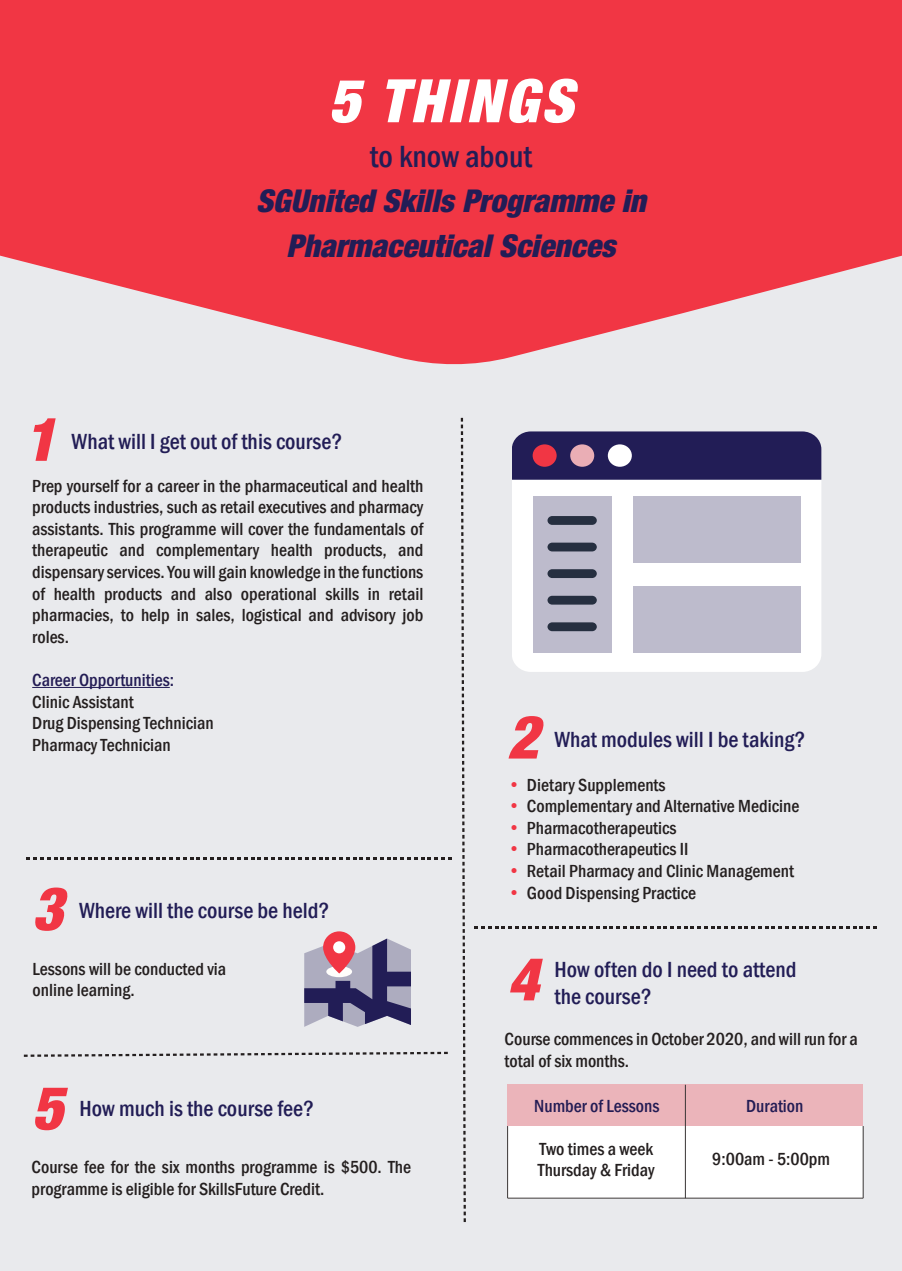
<style>
.page{position:relative;width:902px;height:1271px;background:#fff}
.page>*{position:absolute;margin:0;border:0;box-sizing:border-box;transform-origin:0 0}
.t1{font:italic 900 condensed 60px "Helvetica Neue";letter-spacing:.05em;color:#fff}
.t2{font:italic 900 condensed 60px "Helvetica Neue";color:#f13644}
.t3{font:italic 900 condensed 31.5px/45px "Helvetica Neue";color:#221d56;text-align:center}
.t4{font:500 condensed 31.5px "Franklin Gothic";color:#221d56}
.t5{font:500 condensed 22.5px/27px "Franklin Gothic";color:#221d56}
.t6{font:500 condensed 18px/21.6px "Franklin Gothic";color:#241f1f}
.t7{font:500 condensed 18px "Franklin Gothic";color:#231c54}
.s1{color:#f13644}
</style>
<div class="page">
<div style="left:0;top:256px;width:902px;height:1014px;background:#e9eaed"></div>
<svg style="left:0;top:0;width:902px;height:365px;background:#ef4f5b"></svg>
<hr style="left:32px;top:687px;width:138px;height:1px;background:#231c54">
<svg style="left:24px;top:1051px;width:424px;height:5px"></svg>
<svg style="left:27px;top:857px;width:424px;height:2px"></svg>
<svg style="left:474px;top:926px;width:402px;height:2px"></svg>
<div style="left:507px;top:1084px;width:356px;height:42px;background:#ebb4ba"></div>
<div style="left:507px;top:1126px;width:356px;height:72px;background:#fff"></div>
<hr style="left:507px;top:1197px;width:356px;height:1px;background:#393535">
<hr style="left:862px;top:1126px;width:1px;height:72px;background:#393535">
<hr style="left:507px;top:1126px;width:1px;height:72px;background:#393535">
<hr style="left:685px;top:1084px;width:1px;height:114px;background:#393535">
<svg style="left:304px;top:938px;width:107px;height:88px;background:#7d7b9b"></svg>
<div style="left:326px;top:966px;width:26px;height:11px;background:#fffefc;border-radius:50%"></div>
<svg style="left:323px;top:931px;width:32px;height:42px"></svg>
<div style="left:333px;top:941px;width:12px;height:12px;background:#fff;border-radius:50%"></div>
<div style="left:512px;top:431px;width:309px;height:241px;background:#fff;border-radius:18px"></div>
<div style="left:512px;top:431px;width:309px;height:49px;background:#221d56"></div>
<div style="left:532px;top:444px;width:24px;height:23px;background:#f13644;border-radius:50%"></div>
<div style="left:570px;top:444px;width:24px;height:23px;background:#eaaeb5;border-radius:50%"></div>
<div style="left:607px;top:444px;width:24px;height:23px;background:#fff;border-radius:50%"></div>
<div style="left:532px;top:496px;width:79px;height:156px;background:#bdbbcc"></div>
<div style="left:633px;top:496px;width:167px;height:67px;background:#bdbbcc"></div>
<div style="left:633px;top:586px;width:167px;height:66px;background:#bdbbcc"></div>
<div style="left:547px;top:516px;width:49px;height:9px;background:#262f40;border-radius:5px"></div>
<div style="left:547px;top:542px;width:49px;height:9px;background:#262f40;border-radius:5px"></div>
<div style="left:547px;top:569px;width:49px;height:9px;background:#262f40;border-radius:5px"></div>
<div style="left:547px;top:596px;width:49px;height:8px;background:#262f40;border-radius:5px"></div>
<div style="left:547px;top:622px;width:49px;height:9px;background:#262f40;border-radius:5px"></div>
<svg style="left:461px;top:418px;width:5px;height:804px"></svg>
<h1 class="t1" style="left:329px;top:64px;width:246px">5 THINGS</h1>
<h2 class="t4" style="left:370px;top:136px;width:164px">to know about</h2>
<h2 class="t3" style="left:256px;top:178px;width:391px">SGUnited Skills Programme in<br>Pharmaceutical Sciences</h2>
<h1 class="t2" style="left:24px;top:402px;width:33px">1</h1>
<p class="t5" style="left:72px;top:427px;width:272px">What will I get out of this course?</p>
<p class="t6" style="left:32px;top:475px;width:392px;text-align:justify">Prep yourself for a career in the pharmaceutical and health products industries, such as retail executives and pharmacy assistants. This programme will cover the fundamentals of therapeutic and complementary health products, and dispensary services. You will gain knowledge in the functions of health products and also operational skills in retail pharmacies, to help in sales, logistical and advisory job roles.</p>
<p class="t7" style="left:32px;top:668px;width:143px">Career Opportunities:</p>
<p class="t6" style="left:32px;top:690px;width:183px">Clinic Assistant<br>Drug Dispensing Technician<br>Pharmacy Technician</p>
<h1 class="t2" style="left:32px;top:871px;width:33px">3</h1>
<p class="t5" style="left:79px;top:897px;width:252px">Where will the course be held?</p>
<p class="t6" style="left:33px;top:957px;width:195px">Lessons will be conducted via online learning.</p>
<h1 class="t2" style="left:507px;top:700px;width:33px">2</h1>
<p class="t5" style="left:554px;top:725px;width:252px">What modules will I be taking?</p>
<p class="t6" style="left:508px;top:773px;width:159px"><span class="s1">•</span> Dietary Supplements</p>
<p class="t6" style="left:508px;top:795px;width:292px"><span class="s1">•</span> Complementary and Alternative Medicine</p>
<p class="t6" style="left:508px;top:817px;width:170px"><span class="s1">•</span> Pharmacotherapeutics</p>
<p class="t6" style="left:508px;top:838px;width:182px"><span class="s1">•</span> Pharmacotherapeutics II</p>
<p class="t6" style="left:508px;top:860px;width:287px"><span class="s1">•</span> Retail Pharmacy and Clinic Management</p>
<p class="t6" style="left:508px;top:881px;width:189px"><span class="s1">•</span> Good Dispensing Practice</p>
<h1 class="t2" style="left:507px;top:942px;width:33px">4</h1>
<p class="t5" style="left:554px;top:955px;width:243px">How often do I need to attend the course?</p>
<p class="t6" style="left:504px;top:1028px;width:354px">Course commences in October 2020, and will run for a total of six months.</p>
<h1 class="t2" style="left:32px;top:1071px;width:33px">5</h1>
<p class="t7" style="left:534px;top:1093px;width:127px">Number of Lessons</p>
<p class="t6" style="left:538px;top:1137px;width:118px">Two times a week<br>Thursday &amp; Friday</p>
<p class="t5" style="left:80px;top:1094px;width:236px">How much is the course fee?</p>
<p class="t6" style="left:32px;top:1156px;width:381px">Course fee for the six months programme is $500. The programme is eligible for SkillsFuture Credit.</p>
<p class="t7" style="left:746px;top:1093px;width:59px">Duration</p>
<p class="t6" style="left:712px;top:1148px;width:119px">9:00am - 5:00pm</p>
</div>
